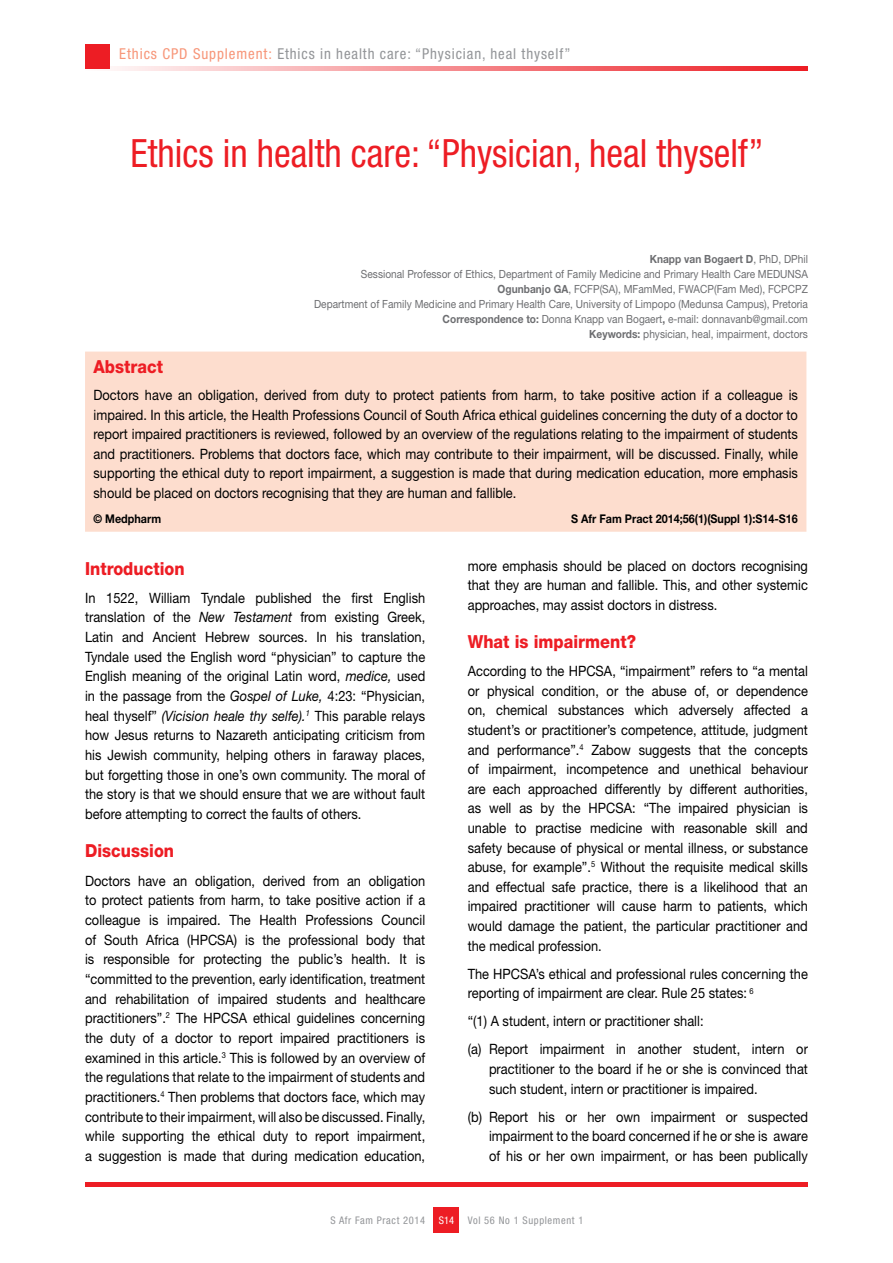
<style>
.page{position:relative;width:893px;height:1263px;background:#fff}
.page>*{position:absolute;margin:0;border:0;box-sizing:border-box;transform-origin:0 0}
.t1{font:condensed 39px "Helvetica Neue LT Std";color:#ed1d24;scale:.96 1}
.t2{font:800 18px "Helvetica Neue LT Std";color:#ed1d24;scale:.9 1}
.t3{font:condensed 15px "Helvetica Neue LT Std";letter-spacing:.06em;color:#939598}
.t4{font:14.25px/19.6px "Helvetica Neue LT Std";color:#000;text-align:justify;scale:.9 1}
.t5{font:700 12px "Helvetica Neue LT Std";color:#000;scale:.9 1}
.t6{font:11.25px/15px "Helvetica Neue LT Std";color:#6d6e71;text-align:right;scale:.9 1}
.t7{font:condensed 10.5px "Helvetica Neue LT Std";letter-spacing:.06em;color:#939598}
.t8{font:condensed 10.5px "Helvetica Neue LT Std";color:#fff}
.s1{color:#f79679}
.s2{font-weight:700}
.s3{font-style:italic}
</style>
<div class="page">
<svg style="left:85px;top:66px;width:723px;height:5px;background:#f5898d"></svg>
<div style="left:85px;top:44px;width:24px;height:24px;background:#ed1d24"></div>
<div style="left:434px;top:1208px;width:25px;height:25px;background:#ed1d24"></div>
<div style="left:85px;top:1182px;width:723px;height:5px;background:#ed1d24"></div>
<div style="left:85px;top:352px;width:721px;height:180px;background:#fdddce"></div>
<p class="t3" style="left:119px;top:45px;width:453px"><span class="s1">Ethics CPD Supplement:</span> Ethics in health care: “Physician, heal thyself”</p>
<h1 class="t1" style="left:131px;top:131px;width:661px">Ethics in health care: “Physician, heal thyself”</h1>
<p class="t6" style="left:314px;top:251px;width:550px"><span class="s2">Knapp van Bogaert D</span>, PhD, DPhil<br>Sessional Professor of Ethics, Department of Family Medicine and Primary Health Care MEDUNSA <span class="s2">Ogunbanjo GA</span>, FCFP(SA), MFamMed, FWACP(Fam Med), FCPCPZ<br>Department of Family Medicine and Primary Health Care, University of Limpopo (Medunsa Campus), Pretoria <span class="s2">Correspondence to:</span> Donna Knapp van Bogaert<span class="s2">,</span> e-mail: donnavanb@gmail.com<br><span class="s2">Keywords:</span> physician, heal, impairment, doctors</p>
<p class="t2" style="left:94px;top:356px;width:79px">Abstract</p>
<p class="t4" style="left:94px;top:385px;width:784px">Doctors have an obligation, derived from duty to protect patients from harm, to take positive action if a colleague is impaired. In this article, the Health Professions Council of South Africa ethical guidelines concerning the duty of a doctor to report impaired practitioners is reviewed, followed by an overview of the regulations relating to the impairment of students and practitioners. Problems that doctors face, which may contribute to their impairment, will be discussed. Finally, while supporting the ethical duty to report impairment, a suggestion is made that during medication education, more emphasis should be placed on doctors recognising that they are human and fallible.</p>
<p class="t5" style="left:94px;top:511px;width:77px">© Medpharm</p>
<p class="t5" style="left:571px;top:511px;width:253px">S Afr Fam Pract 2014;56(1)(Suppl 1):S14-S16</p>
<p class="t2" style="left:85px;top:557px;width:112px">Introduction</p>
<p class="t4" style="left:85px;top:588px;width:379px">In 1522, William Tyndale published the first English translation of the <span class="s3">New Testament</span> from existing Greek, Latin and Ancient Hebrew sources. In his translation, Tyndale used the English word “physician” to capture the English meaning of the original Latin word, <span class="s3">medice,</span> used in the passage from the <span class="s3">Gospel of Luke,</span> 4:23: “Physician, heal thyself” <span class="s3">(Vicision heale thy selfe).</span><sup>1</sup> This parable relays how Jesus returns to Nazareth anticipating criticism from his Jewish community, helping others in faraway places, but forgetting those in one’s own community. The moral of the story is that we should ensure that we are without fault before attempting to correct the faults of others.</p>
<p class="t2" style="left:85px;top:840px;width:101px">Discussion</p>
<p class="t4" style="left:85px;top:870px;width:380px">Doctors have an obligation, derived from an obligation to protect patients from harm, to take positive action if a colleague is impaired. The Health Professions Council of South Africa (HPCSA) is the professional body that is responsible for protecting the public’s health. It is “committed to the prevention, early identification, treatment and rehabilitation of impaired students and healthcare practitioners”.<sup>2</sup> The HPCSA ethical guidelines concerning the duty of a doctor to report impaired practitioners is examined in this article.<sup>3</sup> This is followed by an overview of the regulations that relate to the impairment of students and practitioners.<sup>4</sup> Then problems that doctors face, which may contribute to their impairment, will also be discussed. Finally, while supporting the ethical duty to report impairment, a suggestion is made that during medication education,</p>
<p class="t4" style="left:468px;top:556px;width:379px">more emphasis should be placed on doctors recognising that they are human and fallible. This, and other systemic approaches, may assist doctors in distress.</p>
<p class="t2" style="left:468px;top:631px;width:189px">What is impairment?</p>
<p class="t4" style="left:468px;top:661px;width:380px">According to the HPCSA, “impairment” refers to “a mental or physical condition, or the abuse of, or dependence on, chemical substances which adversely affected a student’s or practitioner’s competence, attitude, judgment and performance”.<sup>4</sup> Zabow suggests that the concepts of impairment, incompetence and unethical behaviour are each approached differently by different authorities, as well as by the HPCSA: “The impaired physician is unable to practise medicine with reasonable skill and safety because of physical or mental illness, or substance abuse, for example”.<sup>5</sup> Without the requisite medical skills and effectual safe practice, there is a likelihood that an impaired practitioner will cause harm to patients, which would damage the patient, the particular practitioner and the medical profession.</p>
<p class="t4" style="left:468px;top:963px;width:379px">The HPCSA’s ethical and professional rules concerning the reporting of impairment are clear. Rule 25 states: <sup>6</sup></p>
<p class="t4" style="left:468px;top:1007px;width:379px;line-height:28px">“(1) A student, intern or practitioner shall:<br>(a) Report impairment in another student, intern or</p>
<p class="t4" style="left:489px;top:1059px;width:356px">practitioner to the board if he or she is convinced that such student, intern or practitioner is impaired.</p>
<p class="t4" style="left:489px;top:1107px;width:356px;text-indent:-21px">(b) Report his or her own impairment or suspected impairment to the board concerned if he or she is aware of his or her own impairment, or has been publically</p>
<p class="t7" style="left:330px;top:1214px;width:96px">S Afr Fam Pract 2014</p>
<p class="t8" style="left:439px;top:1214px;width:17px">S14</p>
<p class="t7" style="left:468px;top:1214px;width:117px">Vol 56 No 1 Supplement 1</p>
</div>
